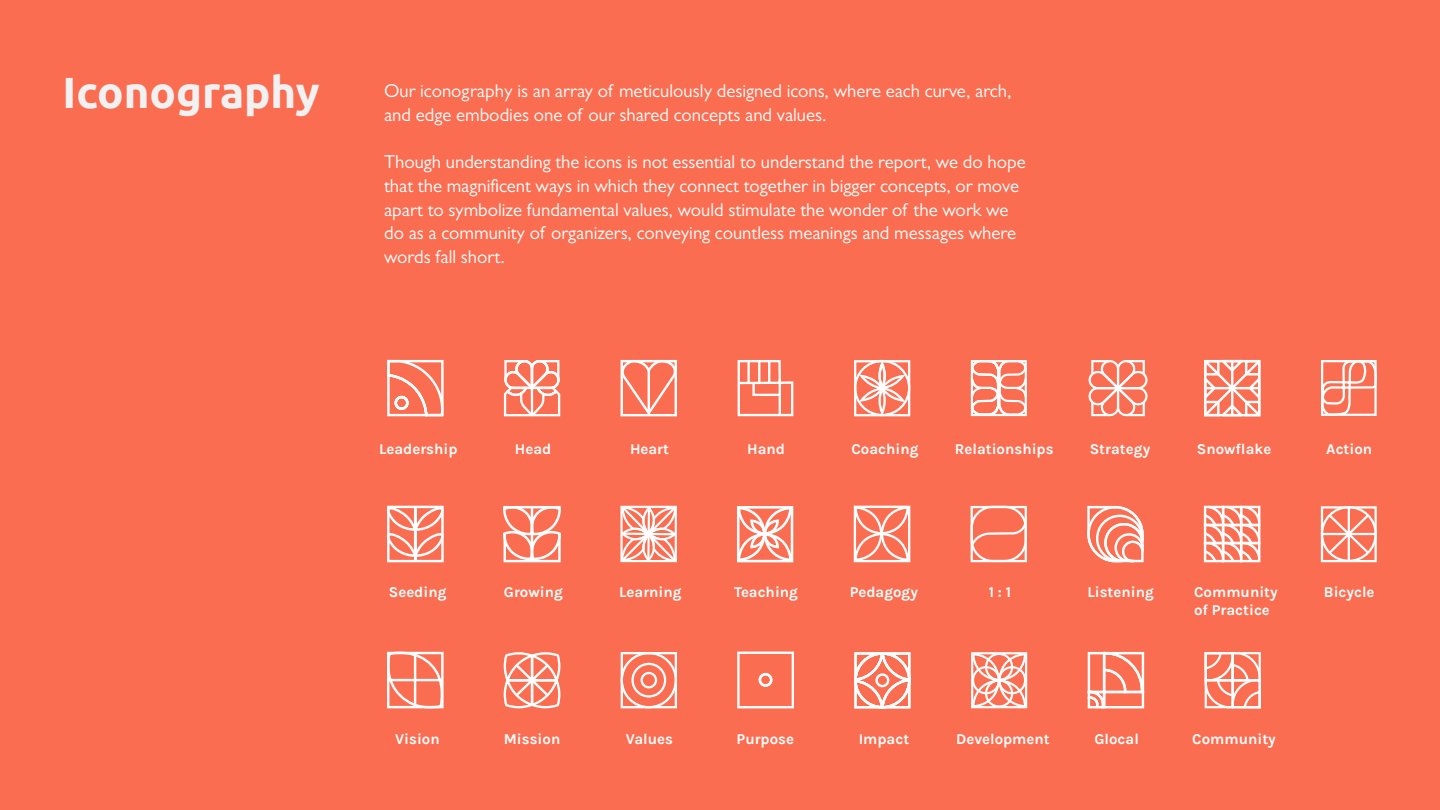
<style>
.page{position:relative;width:1440px;height:810px;background:#fa6d51}
.page>*{position:absolute;margin:0;border:0;box-sizing:border-box;transform-origin:0 0}
.t1{font:700 43.75px "Ubuntu";color:#f1f1f2}
.t2{font:18.75px/23.8px "Gill Sans";color:#fff}
.t3{font:15px/18px "Karla";color:#fff}
</style>
<div class="page">
<svg style="left:620px;top:359px;width:57px;height:57px"></svg>
<hr style="left:648px;top:371px;width:2px;height:42px;background:#fff">
<div style="left:621px;top:360px;width:56px;height:56px;border:2px solid #fff"></div>
<svg style="left:1088px;top:360px;width:60px;height:57px"></svg>
<div style="left:854px;top:360px;width:56px;height:56px;border:2px solid #fff"></div>
<svg style="left:857px;top:359px;width:51px;height:58px"></svg>
<div style="left:854px;top:360px;width:56px;height:56px;border:2px solid #fff;border-radius:50%"></div>
<svg style="left:970px;top:360px;width:57px;height:57px"></svg>
<svg style="left:1321px;top:360px;width:56px;height:56px"></svg>
<svg style="left:1204px;top:359px;width:57px;height:58px"></svg>
<hr style="left:1231px;top:361px;width:2px;height:54px;background:#fff">
<hr style="left:1205px;top:387px;width:54px;height:2px;background:#fff">
<svg style="left:1203px;top:505px;width:58px;height:58px"></svg>
<svg style="left:620px;top:505px;width:57px;height:58px"></svg>
<div style="left:1321px;top:506px;width:56px;height:56px;border:2px solid #fff"></div>
<div style="left:1321px;top:506px;width:56px;height:56px;border:2px solid #fff;border-radius:50%"></div>
<svg style="left:1326px;top:512px;width:45px;height:44px"></svg>
<hr style="left:1348px;top:507px;width:2px;height:54px;background:#fff">
<hr style="left:1322px;top:533px;width:54px;height:2px;background:#fff">
<svg style="left:1087px;top:505px;width:57px;height:58px"></svg>
<svg style="left:970px;top:505px;width:57px;height:58px"></svg>
<svg style="left:737px;top:360px;width:57px;height:349px"></svg>
<svg style="left:1087px;top:651px;width:58px;height:58px"></svg>
<svg style="left:853px;top:505px;width:58px;height:204px"></svg>
<div style="left:875px;top:673px;width:14px;height:14px;border:2px solid #fff;border-radius:50%"></div>
<svg style="left:386px;top:359px;width:58px;height:350px"></svg>
<hr style="left:414px;top:653px;width:2px;height:54px;background:#fff">
<hr style="left:388px;top:679px;width:54px;height:2px;background:#fff">
<div style="left:737px;top:652px;width:57px;height:56px;border:2px solid #fff"></div>
<div style="left:759px;top:673px;width:13px;height:14px;border:2px solid #fff;border-radius:50%"></div>
<div style="left:631px;top:663px;width:35px;height:35px;border:2px solid #fff;border-radius:50%"></div>
<div style="left:621px;top:652px;width:56px;height:56px;border:2px solid #fff"></div>
<div style="left:641px;top:672px;width:16px;height:16px;border:2px solid #fff;border-radius:50%"></div>
<svg style="left:1204px;top:652px;width:57px;height:57px"></svg>
<svg style="left:503px;top:360px;width:58px;height:349px"></svg>
<svg style="left:971px;top:652px;width:56px;height:56px"></svg>
<h1 class="t1" style="left:63px;top:66px;width:259px">Iconography</h1>
<p class="t2" style="left:384px;top:79px;width:629px">Our iconography is an array of meticulously designed icons, where each curve, arch, and edge embodies one of our shared concepts and values.</p>
<p class="t2" style="left:384px;top:150px;width:643px">Though understanding the icons is not essential to understand the report, we do hope that the magnificent ways in which they connect together in bigger concepts, or move apart to symbolize fundamental values, would stimulate the wonder of the work we do as a community of organizers, conveying countless meanings and messages where words fall short.</p>
<p class="t3" style="left:379px;top:440px;width:80px">Leadership</p>
<p class="t3" style="left:515px;top:440px;width:38px">Head</p>
<p class="t3" style="left:630px;top:440px;width:41px">Heart</p>
<p class="t3" style="left:747px;top:440px;width:39px">Hand</p>
<p class="t3" style="left:851px;top:440px;width:69px">Coaching</p>
<p class="t3" style="left:955px;top:440px;width:100px">Relationships</p>
<p class="t3" style="left:1090px;top:440px;width:62px">Strategy</p>
<p class="t3" style="left:1197px;top:440px;width:76px">Snowflake</p>
<p class="t3" style="left:1326px;top:440px;width:47px">Action</p>
<p class="t3" style="left:389px;top:583px;width:59px">Seeding</p>
<p class="t3" style="left:504px;top:583px;width:60px">Growing</p>
<p class="t3" style="left:619px;top:583px;width:64px">Learning</p>
<p class="t3" style="left:734px;top:583px;width:65px">Teaching</p>
<p class="t3" style="left:1087px;top:583px;width:68px">Listening</p>
<p class="t3" style="left:1194px;top:583px;width:85px">Community of Practice</p>
<p class="t3" style="left:850px;top:583px;width:70px">Pedagogy</p>
<p class="t3" style="left:989px;top:583px;width:24px">1 : 1</p>
<p class="t3" style="left:1324px;top:583px;width:52px">Bicycle</p>
<p class="t3" style="left:395px;top:729px;width:46px">Vision</p>
<p class="t3" style="left:504px;top:729px;width:58px">Mission</p>
<p class="t3" style="left:626px;top:729px;width:49px">Values</p>
<p class="t3" style="left:737px;top:729px;width:59px">Purpose</p>
<p class="t3" style="left:859px;top:729px;width:52px">Impact</p>
<p class="t3" style="left:956px;top:729px;width:95px">Development</p>
<p class="t3" style="left:1094px;top:729px;width:46px">Glocal</p>
<p class="t3" style="left:1192px;top:729px;width:85px">Community</p>
</div>
